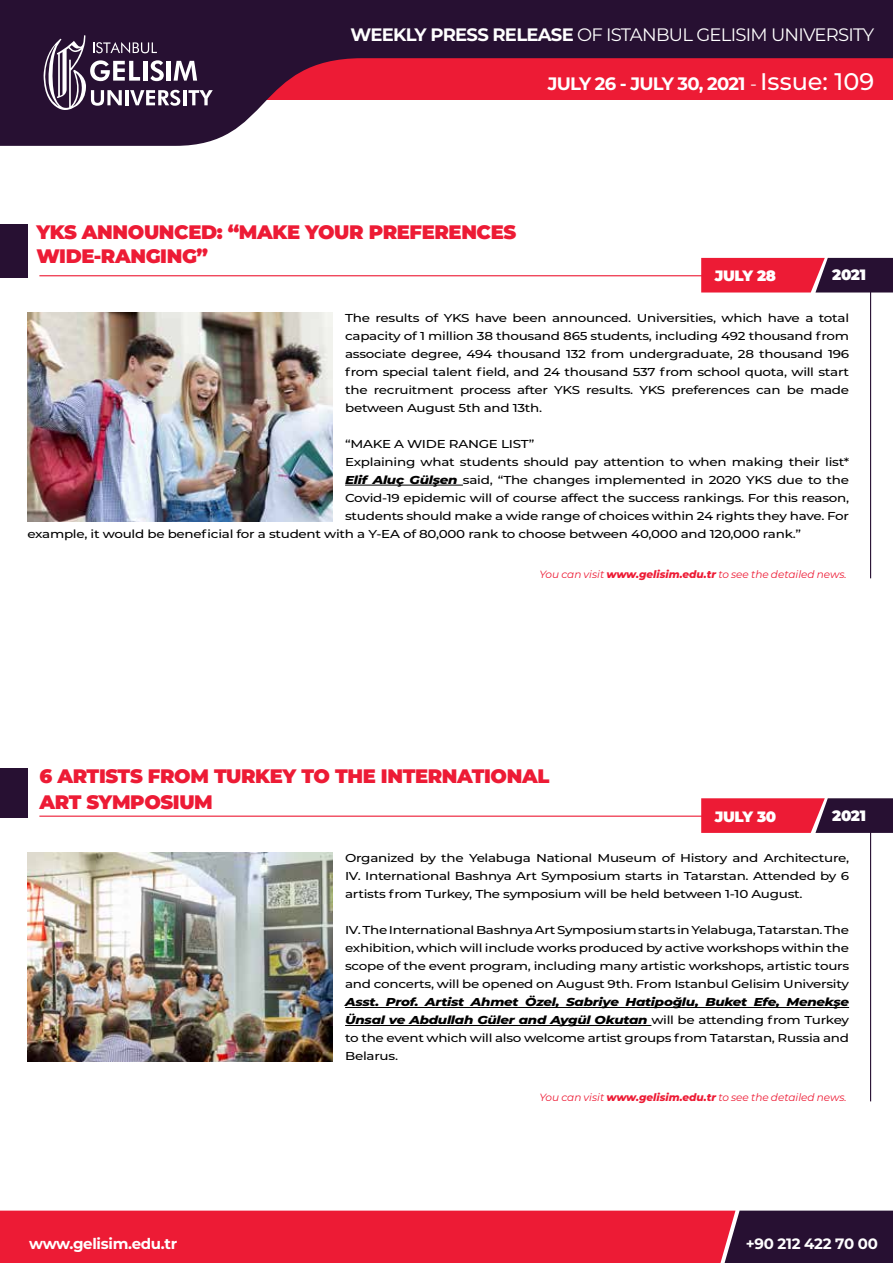
<style>
.page{position:relative;width:893px;height:1263px;background:#fff}
.page>*{position:absolute;margin:0;border:0;box-sizing:border-box;transform-origin:0 0}
.t1{font:900 19.5px/24px "Montserrat";letter-spacing:-.02em;color:#ed1b35}
.t2{font:18px "Montserrat";letter-spacing:-.04em;color:#fff}
.t3{font:700 18px "Montserrat";letter-spacing:-.04em;color:#fff}
.t4{font:700 15px "Montserrat";letter-spacing:-.02em;color:#fff}
.t5{font:900 15px "Montserrat";letter-spacing:-.02em;color:#fff}
.t6{font:500 11.55px/18px "Montserrat";letter-spacing:-.02em;color:#000;text-align:justify;scale:1.18 1}
.t7{font:italic 10.5px "Montserrat";color:#ed1b35}
.s1{font-weight:700}
.s2{font-weight:400}
.s3{font-weight:500;font-size:24px}
.s4{font-weight:800;font-style:italic}
.s5{font-weight:800}
</style>
<div class="page">
<svg style="left:0;top:0;width:893px;height:146px;fill:#271032"></svg>
<svg style="left:0;top:1210px;width:893px;height:53px;background:#ca1c37"></svg>
<svg style="left:40px;top:35px;width:173px;height:76px"></svg>
<div style="left:0;top:224px;width:28px;height:54px;background:#271032"></div>
<hr style="left:345px;top:485px;width:118px;height:1px;background:#000">
<img style="left:27px;top:312px;width:305px;height:209px">
<hr style="left:39px;top:275px;width:681px;height:1px;background:#ed1b35">
<svg style="left:701px;top:258px;width:192px;height:34px;background:#a41b38"></svg>
<hr style="left:870px;top:275px;width:1px;height:303px;background:#271032">
<div style="left:0;top:769px;width:28px;height:49px;background:#271032"></div>
<hr style="left:345px;top:1007px;width:504px;height:1px;background:#000">
<hr style="left:345px;top:1025px;width:306px;height:1px;background:#000">
<img style="left:27px;top:853px;width:305px;height:208px">
<hr style="left:39px;top:816px;width:681px;height:1px;background:#ed1b35">
<svg style="left:701px;top:798px;width:192px;height:35px;background:#a51e3a"></svg>
<hr style="left:870px;top:816px;width:1px;height:285px;background:#271032">
<h2 class="t2" style="left:350px;top:22px;width:525px"><span class="s1">WEEKLY PRESS RELEASE</span> OF ISTANBUL GELISIM UNIVERSITY</h2>
<h2 class="t3" style="left:548px;top:70px;width:328px">JULY 26 - JULY 30, 2021 <span class="s2">-</span> <span class="s3">Issue: 109</span></h2>
<h1 class="t1" style="left:36px;top:219px;width:481px">YKS ANNOUNCED: “MAKE YOUR PREFERENCES<br>WIDE-RANGING”</h1>
<p class="t5" style="left:715px;top:265px;width:63px">JULY 28</p>
<p class="t5" style="left:832px;top:264px;width:35px">2021</p>
<p class="t6" style="left:345px;top:308px;width:429px">The results of YKS have been announced. Universities, which have a total capacity of 1 million 38 thousand 865 students, including 492 thousand from associate degree, 494 thousand 132 from undergraduate, 28 thousand 196 from special talent field, and 24 thousand 537 from school quota, will start the recruitment process after YKS results. YKS preferences can be made between August 5th and 13th.</p>
<p class="t6" style="left:345px;top:434px;width:162px">“MAKE A WIDE RANGE LIST”</p>
<p class="t6" style="left:345px;top:452px;width:429px">Explaining what students should pay attention to when making their list*</p>
<p class="t6" style="left:345px;top:470px;width:429px"><span class="s4">Elif Aluç Gülşen</span> said, “The changes implemented in 2020 YKS due to the</p>
<p class="t6" style="left:345px;top:488px;width:429px">Covid-19 epidemic will of course affect the success rankings. For this reason,</p>
<p class="t6" style="left:345px;top:506px;width:429px">students should make a wide range of choices within 24 rights they have. For</p>
<p class="t6" style="left:27px;top:524px;width:657px">example, it would be beneficial for a student with a Y-EA of 80,000 rank to choose between 40,000 and 120,000 rank.”</p>
<p class="t7" style="left:540px;top:567px;width:309px">You can visit <span class="s5">www.gelisim.edu.tr</span> to see the detailed news.</p>
<h1 class="t1" style="left:39px;top:762px;width:512px;line-height:25.5px">6 ARTISTS FROM TURKEY TO THE INTERNATIONAL<br>ART SYMPOSIUM</h1>
<p class="t5" style="left:715px;top:805px;width:63px">JULY 30</p>
<p class="t5" style="left:832px;top:804px;width:35px">2021</p>
<p class="t6" style="left:345px;top:849px;width:429px">Organized by the Yelabuga National Museum of History and Architecture, IV. International Bashnya Art Symposium starts in Tatarstan. Attended by 6 artists from Turkey, The symposium will be held between 1-10 August.</p>
<p class="t6" style="left:345px;top:921px;width:429px">IV. The International Bashnya Art Symposium starts in Yelabuga, Tatarstan. The exhibition, which will include works produced by active workshops within the scope of the event program, including many artistic workshops, artistic tours and concerts, will be opened on August 9th. From Istanbul Gelisim University</p>
<p class="t6" style="left:345px;top:993px;width:429px"><span class="s4">Asst. Prof. Artist Ahmet Özel, Sabriye Hatipoğlu, Buket Efe, Menekşe Ünsal ve Abdullah Güler and Aygül Okutan</span> will be attending from Turkey to the event which will also welcome artist groups from Tatarstan, Russia and Belarus.</p>
<p class="t7" style="left:540px;top:1090px;width:309px">You can visit <span class="s5">www.gelisim.edu.tr</span> to see the detailed news.</p>
<p class="t4" style="left:29px;top:1233px;width:150px">www.gelisim.edu.tr</p>
<p class="t4" style="left:746px;top:1233px;width:134px">+90 212 422 70 00</p>
</div>
